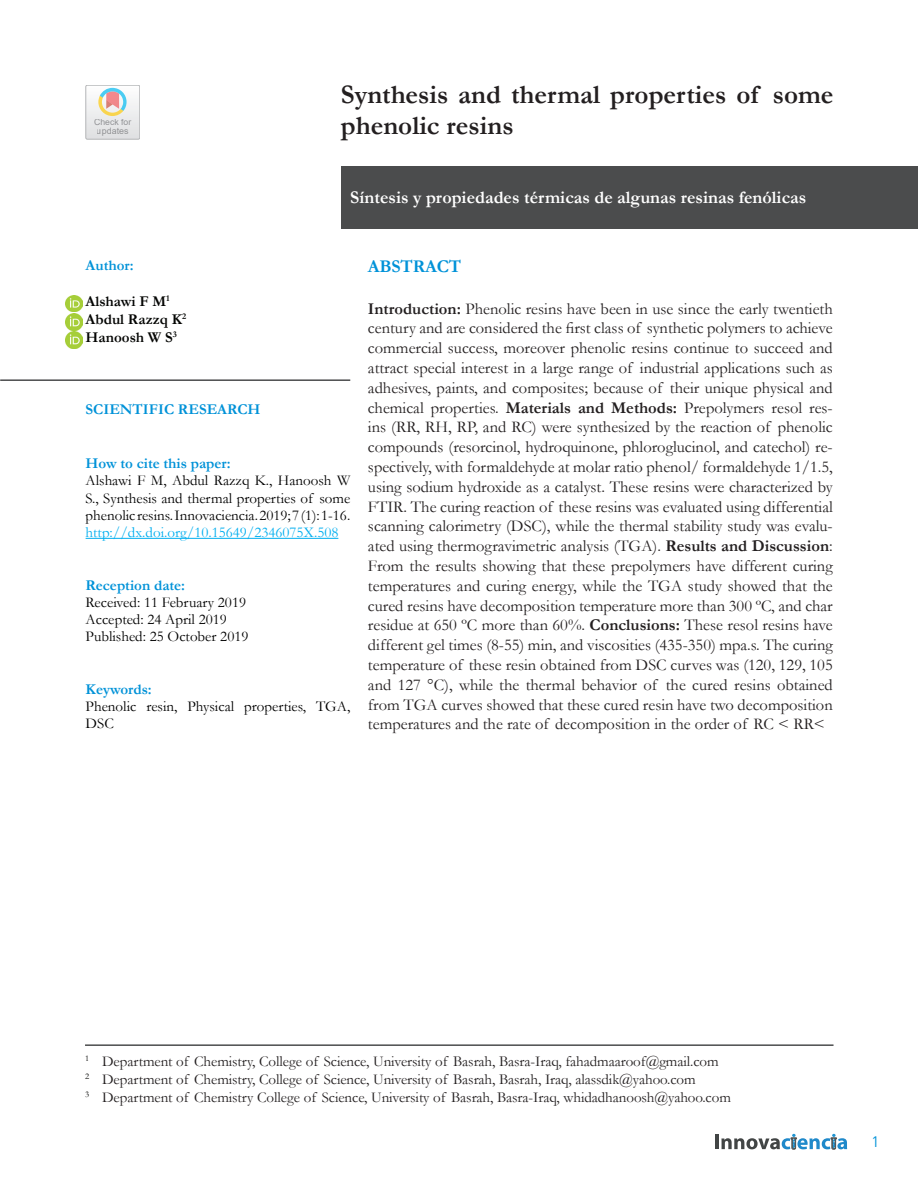
<style>
.page{position:relative;width:918px;height:1188px;background:#fff}
.page>*{position:absolute;margin:0;border:0;box-sizing:border-box;transform-origin:0 0}
.t1{font:700 27px/31px "Garamond";color:#231f20}
.t2{font:700 18px "Garamond";color:#fff}
.t3{font:700 18px "Garamond";letter-spacing:-.01em;color:#0092d8}
.Normal_wrd_15{font:16.5px/19.8px "Garamond";color:#231f20;text-align:justify}
.t4{font:15px "Garamond";letter-spacing:-.005em;color:#231f20}
.t5{font:15px/17.2px "Garamond";color:#000;text-align:justify}
.t6{font:700 15px "Garamond";color:#0092d8}
.t7{font:700 15px "Garamond";color:#040503}
.t8{font:15px "DIN Pro";color:#0092d8}
.t9{font:8.85px "Arial";color:#6c6d70}
.t10{font:8.7px "Arial";color:#6c6d70}
.s1{color:#00aeef}
.s2{font-weight:700}
</style>
<div class="page">
<hr style="left:715px;top:1134px;width:4px;height:15px;background:#424545">
<svg style="left:721px;top:1134px;width:126px;height:15px"></svg>
<hr style="left:86px;top:538px;width:252px;height:1px;background:#00aeef">
<hr style="left:0;top:379px;width:350px;height:2px;background:#4b4c4d">
<img style="left:66px;top:295px;width:17px;height:35px">
<img style="left:66px;top:332px;width:17px;height:16px">
<hr style="left:85px;top:1044px;width:749px;height:2px;background:#4b4c4d">
<div style="left:341px;top:166px;width:577px;height:62px;background:#4b4c4d"></div>
<svg style="left:86px;top:85px;width:54px;height:54px"></svg>
<p class="t10" style="left:94px;top:116px;width:39px">Check for</p>
<p class="t9" style="left:97px;top:124px;width:33px">updates</p>
<p class="t1" style="left:341px;top:79px;width:494px">Synthesis and thermal properties of some phenolic resins</p>
<p class="t2" style="left:350px;top:185px;width:457px">Síntesis y propiedades térmicas de algunas resinas fenólicas</p>
<p class="t6" style="left:86px;top:255px;width:50px">Author:</p>
<p class="t7" style="left:86px;top:291px;width:86px">Alshawi F M<sup>1</sup></p>
<p class="t7" style="left:86px;top:309px;width:102px">Abdul Razzq K<sup>2</sup></p>
<p class="t7" style="left:86px;top:327px;width:93px">Hanoosh W S<sup>3</sup></p>
<p class="t6" style="left:86px;top:399px;width:176px">SCIENTIFIC RESEARCH</p>
<p class="t6" style="left:86px;top:453px;width:147px">How to cite this paper:</p>
<p class="t5" style="left:86px;top:472px;width:266px">Alshawi F M, Abdul Razzq K., Hanoosh W S., Synthesis and thermal properties of some phenolic resins. Innovaciencia. 2019; 7 (1): 1-16. <span class="s1">http://dx.doi.org/10.15649/2346075X.508</span></p>
<p class="t6" style="left:86px;top:575px;width:101px">Reception date:</p>
<p class="t5" style="left:86px;top:593px;width:162px">Received: 11 February 2019</p>
<p class="t5" style="left:86px;top:610px;width:143px">Accepted: 24 April 2019</p>
<p class="t5" style="left:86px;top:628px;width:164px">Published: 25 October 2019</p>
<p class="t6" style="left:86px;top:679px;width:68px">Keywords:</p>
<p class="t5" style="left:86px;top:697px;width:266px">Phenolic resin, Physical properties, TGA,<br>DSC</p>
<p class="t3" style="left:368px;top:254px;width:95px">ABSTRACT</p>
<p class="Normal_wrd_15" style="left:368px;top:298px;width:466px"><span class="s2">Introduction:</span> Phenolic resins have been in use since the early twentieth century and are considered the first class of synthetic polymers to achieve commercial success, moreover phenolic resins continue to succeed and attract special interest in a large range of industrial applications such as adhesives, paints, and composites; because of their unique physical and chemical properties. <span class="s2">Materials and Methods:</span> Prepolymers resol res&shy;ins (RR, RH, RP, and RC) were synthesized by the reaction of phenolic compounds (resorcinol, hydroquinone, phloroglucinol, and catechol) re&shy;spectively, with formaldehyde at molar ratio phenol/ formaldehyde 1/1.5, using sodium hydroxide as a catalyst. These resins were characterized by FTIR. The curing reaction of these resins was evaluated using differential scanning calorimetry (DSC), while the thermal stability study was evalu&shy;ated using thermogravimetric analysis (TGA). <span class="s2">Results and Discussion</span>:<br>From the results showing that these prepolymers have different curing temperatures and curing energy, while the TGA study showed that the cured resins have decomposition temperature more than 300 ºC, and char residue at 650 ºC more than 60%. <span class="s2">Conclusions:</span> These resol resins have different gel times (8-55) min, and viscosities (435-350) mpa.s. The curing temperature of these resin obtained from DSC curves was (120, 129, 105 and 127 °C), while the thermal behavior of the cured resins obtained from TGA curves showed that these cured resin have two decomposition temperatures and the rate of decomposition in the order of RC &lt; RR&lt;</p>
<p class="t4" style="left:85px;top:1052px;width:635px"><sup>1</sup> Department of Chemistry, College of Science, University of Basrah, Basra-Iraq, fahadmaaroof@gmail.com</p>
<p class="t4" style="left:85px;top:1070px;width:612px"><sup>2</sup> Department of Chemistry, College of Science, University of Basrah, Basrah, Iraq, alassdik@yahoo.com</p>
<p class="t4" style="left:85px;top:1088px;width:647px"><sup>3</sup> Department of Chemistry College of Science, University of Basrah, Basra-Iraq, whidadhanoosh@yahoo.com</p>
<p class="t8" style="left:872px;top:1131px;width:9px">1</p>
</div>
